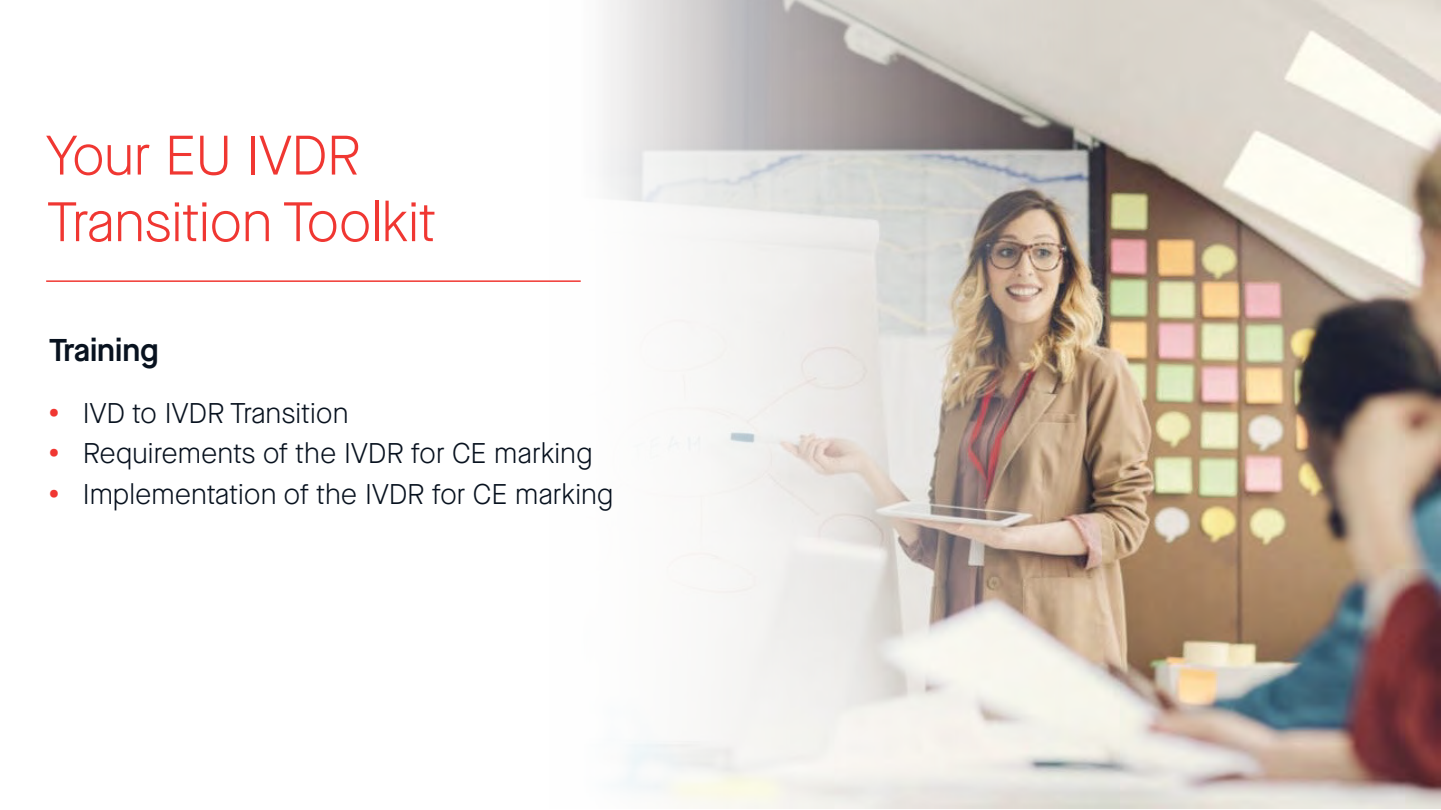
<style>
.page{position:relative;width:1441px;height:810px;background:#fff}
.page>*{position:absolute;margin:0;border:0;box-sizing:border-box;transform-origin:0 0}
.t1{font:300 55.5px/66.6px "Maison Neue";letter-spacing:-.01em;color:#f03732}
.t2{font:600 31.5px "Maison Neue";color:#08121f}
.t3{font:300 28.5px "Maison Neue";color:#08121f}
.s1{font-weight:700;font-size:31.5px;color:#f03732}
</style>
<div class="page">
<img style="left:1107px;top:0;width:333px;height:809px">
<img style="left:580px;top:0;width:527px;height:809px">
<hr style="left:46px;top:280px;width:534px;height:2px;background:#f03732">
<h1 class="t1" style="left:46px;top:122px;width:391px">Your EU IVDR<br>Transition Toolkit</h1>
<p class="t2" style="left:49px;top:328px;width:111px">Training</p>
<p class="t3" style="left:49px;top:394px;width:301px"><span class="s1">•</span> IVD to IVDR Transition</p>
<p class="t3" style="left:49px;top:435px;width:545px"><span class="s1">•</span> Requirements of the IVDR for CE marking</p>
<p class="t3" style="left:49px;top:475px;width:566px"><span class="s1">•</span> Implementation of the IVDR for CE marking</p>
</div>
